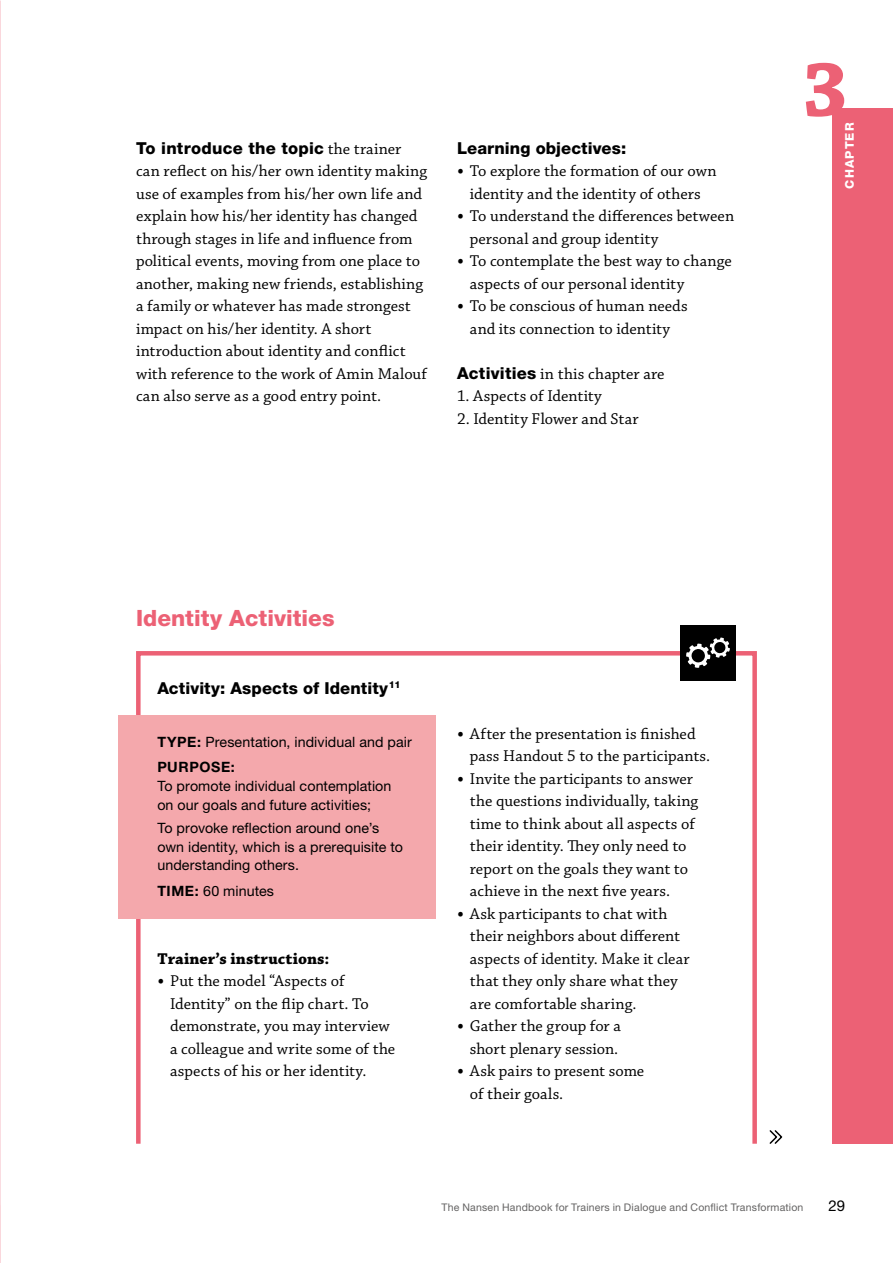
<style>
.page{position:relative;width:893px;height:1263px;background:#fff}
.page>*{position:absolute;margin:0;border:0;box-sizing:border-box;transform-origin:0 0}
.t1{font:700 81px "Chaparral Pro";color:#ec6175}
.t2{font:800 22.5px "Helvetica Neue LT Std";color:#ec6175}
.t3{font:16.5px/22.5px "Chaparral Pro";letter-spacing:.005em;color:#000}
.t4{font:800 16.5px "Helvetica Neue LT Std";letter-spacing:.005em;color:#000}
.t5{font:700 16.5px "Chaparral Pro";letter-spacing:.005em;color:#000}
.t6{font:15px "Helvetica Neue LT Std";color:#000}
.t7{font:14.25px/18.8px "Helvetica Neue LT Std";letter-spacing:.005em;color:#000}
.t8{font:800 12px "Helvetica Neue LT Std";letter-spacing:.095em;color:#fff}
.t9{font:10.5px "Helvetica Neue LT Std";letter-spacing:.02em;color:#646363}
.s1{font-family:"Chaparral Pro";font-weight:400}
.s2{font-size:22.5px}
.s3{font-family:"Helvetica Neue LT Std";font-weight:800}
.s4{font-weight:700}
</style>
<div class="page">
<div style="left:136px;top:651px;width:621px;height:495px;border:4px solid #ec6175"></div>
<div style="left:118px;top:715px;width:318px;height:204px;background:#f4a8ac"></div>
<div style="left:680px;top:625px;width:56px;height:56px;background:#000"></div>
<svg style="left:686px;top:637px;width:44px;height:31px"></svg>
<div style="left:833px;top:109px;width:60px;height:1035px;background:#ec6175"></div>
<svg style="left:769px;top:1130px;width:14px;height:14px"></svg>
<p class="t4" style="left:136px;top:138px;width:267px">To introduce the topic <span class="s1">the trainer</span></p>
<p class="t3" style="left:136px;top:160px;width:293px">can reflect on his/her own identity making use of examples from his/her own life and explain how his/her identity has changed through stages in life and influence from political events, moving from one place to another, making new friends, establishing a family or whatever has made strongest impact on his/her identity. A short introduction about identity and conflict with reference to the work of Amin Malouf can also serve as a good entry point.</p>
<p class="t4" style="left:457px;top:138px;width:171px">Learning objectives:</p>
<p class="t3" style="left:457px;top:160px;width:261px;text-align:center"><span class="s2">•</span> To explore the formation of our own identity and the identity of others</p>
<p class="t3" style="left:470px;top:205px;width:266px;text-indent:-13px"><span class="s2">•</span> To understand the differences between personal and group identity</p>
<p class="t3" style="left:470px;top:250px;width:263px;text-indent:-13px"><span class="s2">•</span> To contemplate the best way to change aspects of our personal identity</p>
<p class="t3" style="left:457px;top:295px;width:232px;text-align:center"><span class="s2">•</span> To be conscious of human needs and its connection to identity</p>
<p class="t3" style="left:457px;top:363px;width:209px"><span class="s3">Activities</span> in this chapter are</p>
<p class="t3" style="left:457px;top:385px;width:146px">1. Aspects of Identity</p>
<p class="t3" style="left:457px;top:408px;width:183px">2. Identity Flower and Star</p>
<h1 class="t1" style="left:802px;top:43px;width:47px">3</h1>
<p class="t8" style="left:842px;top:189px;width:68px;rotate:-90deg">CHAPTER</p>
<h2 class="t2" style="left:136px;top:605px;width:200px">Identity Activities</h2>
<p class="t4" style="left:157px;top:678px;width:245px">Activity: Aspects of Identity<sup>11</sup></p>
<p class="t7" style="left:157px;top:729px;width:256px;line-height:25.2px"><span class="s4">TYPE:</span> Presentation, individual and pair<br><span class="s4">PURPOSE:</span></p>
<p class="t7" style="left:157px;top:776px;width:236px">To promote individual contemplation on our goals and future activities;</p>
<p class="t7" style="left:157px;top:818px;width:247px">To provoke reflection around one’s own identity, which is a prerequisite to understanding others.</p>
<p class="t7" style="left:157px;top:881px;width:118px"><span class="s4">TIME:</span> 60 minutes</p>
<p class="t5" style="left:157px;top:949px;width:174px">Trainer’s instructions:</p>
<p class="t3" style="left:170px;top:970px;width:227px;text-indent:-13px"><span class="s2">•</span> Put the model “Aspects of<br>Identity” on the flip chart. To demonstrate, you may interview a colleague and write some of the aspects of his or her identity.</p>
<p class="t3" style="left:470px;top:723px;width:242px;text-indent:-13px"><span class="s2">•</span> After the presentation is finished pass Handout 5 to the participants.</p>
<p class="t3" style="left:470px;top:768px;width:230px;text-indent:-13px"><span class="s2">•</span> Invite the participants to answer the questions individually, taking time to think about all aspects of their identity. They only need to report on the goals they want to achieve in the next five years.</p>
<p class="t3" style="left:470px;top:903px;width:221px;text-indent:-13px"><span class="s2">•</span> Ask participants to chat with their neighbors about different aspects of identity. Make it clear that they only share what they are comfortable sharing.</p>
<p class="t3" style="left:457px;top:1015px;width:165px;text-align:right"><span class="s2">•</span> Gather the group for a short plenary session.</p>
<p class="t3" style="left:470px;top:1060px;width:176px;text-indent:-13px"><span class="s2">•</span> Ask pairs to present some of their goals.</p>
<p class="t9" style="left:441px;top:1201px;width:363px">The Nansen Handbook for Trainers in Dialogue and Conflict Transformation</p>
<p class="t6" style="left:828px;top:1197px;width:18px">29</p>
</div>
